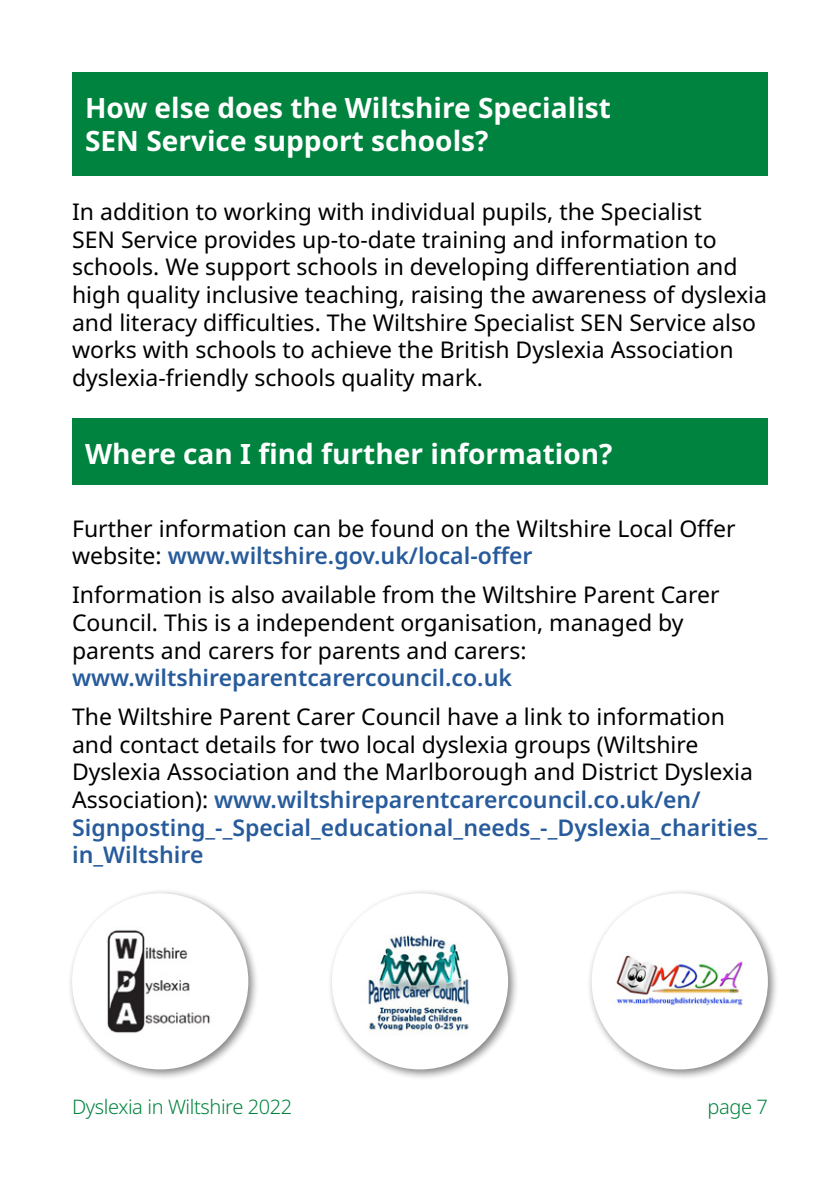
<style>
.page{position:relative;width:840px;height:1191px;background:#fff}
.page>*{position:absolute;margin:0;border:0;box-sizing:border-box;transform-origin:0 0}
.t1{font:700 28px/33.6px "Noto Sans";color:#fff}
.t2{font:23px/27.6px "Noto Sans";color:#000}
.t3{font:600 23px "Noto Sans";color:#275b9b}
.t4{font:300 20px "Noto Sans";letter-spacing:-.02em;color:#00833e}
.s1{font-weight:600;color:#275b9b}
</style>
<div class="page">
<div style="left:72px;top:72px;width:695px;height:104px;background:#00833e"></div>
<div style="left:72px;top:418px;width:695px;height:67px;background:#00833e"></div>
<div style="left:67px;top:889px;width:192px;height:192px;background:#000;opacity:.49"></div>
<div style="left:72px;top:893px;width:176px;height:176px;background:#fff;border-radius:50%"></div>
<img style="left:107px;top:930px;width:103px;height:103px">
<div style="left:586px;top:889px;width:192px;height:192px;background:#000;opacity:.49"></div>
<div style="left:591px;top:893px;width:176px;height:176px;background:#fff;border-radius:50%"></div>
<img style="left:613px;top:954px;width:130px;height:52px">
<div style="left:327px;top:889px;width:192px;height:192px;background:#000;opacity:.49"></div>
<div style="left:331px;top:893px;width:177px;height:176px;background:#fff;border-radius:50%"></div>
<img style="left:368px;top:935px;width:102px;height:97px">
<p class="t1" style="left:85px;top:91px;width:527px">How else does the Wiltshire Specialist<br>SEN Service support schools?</p>
<p class="t2" style="left:72px;top:199px;width:696px">In addition to working with individual pupils, the Specialist<br>SEN Service provides up-to-date training and information to schools. We support schools in developing differentiation and high quality inclusive teaching, raising the awareness of dyslexia and literacy difficulties. The Wiltshire Specialist SEN Service also works with schools to achieve the British Dyslexia Association dyslexia-friendly schools quality mark.</p>
<p class="t1" style="left:85px;top:437px;width:528px">Where can I find further information?</p>
<p class="t2" style="left:72px;top:515px;width:664px">Further information can be found on the Wiltshire Local Offer website: <span class="s1">www.wiltshire.gov.uk/local-offer</span></p>
<p class="t2" style="left:72px;top:582px;width:648px">Information is also available from the Wiltshire Parent Carer<br>Council. This is a independent organisation, managed by parents and carers for parents and carers:</p>
<p class="t3" style="left:72px;top:661px;width:441px">www.wiltshireparentcarercouncil.co.uk</p>
<p class="t2" style="left:72px;top:703px;width:696px">The Wiltshire Parent Carer Council have a link to information and contact details for two local dyslexia groups (Wiltshire Dyslexia Association and the Marlborough and District Dyslexia Association): <span class="s1">www.wiltshireparentcarercouncil.co.uk/en/ Signposting_-_Special_educational_needs_-_Dyslexia_charities_ in_Wiltshire</span></p>
<p class="t4" style="left:72px;top:1092px;width:222px">Dyslexia in Wiltshire 2022</p>
<p class="t4" style="left:707px;top:1092px;width:62px">page 7</p>
</div>
